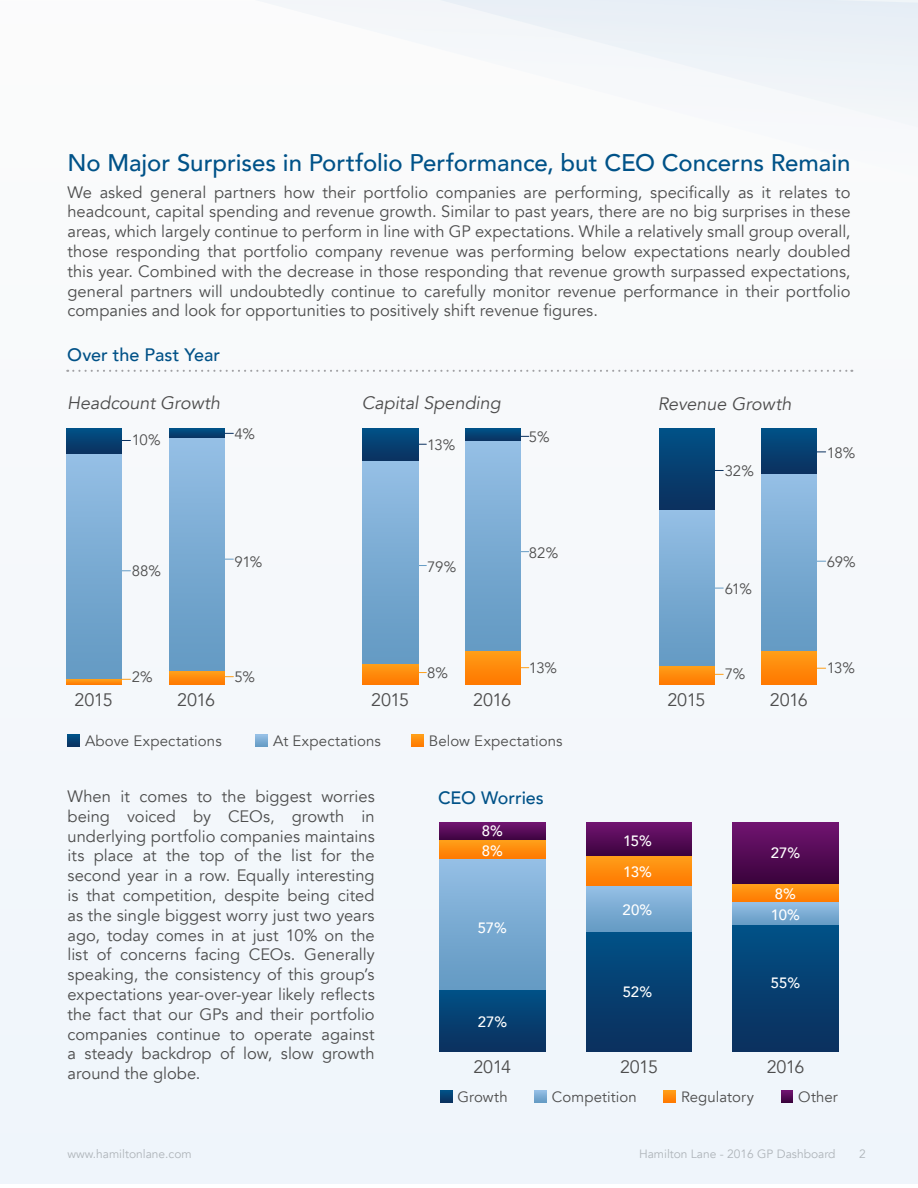
<style>
.page{position:relative;width:918px;height:1188px;background:#fff}
.page>*{position:absolute;margin:0;border:0;box-sizing:border-box;transform-origin:0 0}
.Page_Title{font:500 24px "Avenir";color:#005288}
.t1{font:italic 18px "Avenir";color:#4d4d4d}
.t2{font:18px "Avenir";letter-spacing:-.035em;color:#4d4d4d}
.t3{font:500 18px "Avenir";letter-spacing:.005em;color:#005187}
.t4{font:500 18px "Avenir";letter-spacing:-.005em;color:#005288}
.Paragraph_Style_1{font:16.5px/19.8px "Avenir";color:#4d4d4d;text-align:justify}
.t5{font:15px "Avenir";letter-spacing:.005em;color:#4d4d4d}
.t6{font:500 15px/20.7px "Avenir";letter-spacing:-.005em;color:#fff}
.t7{font:12px "Avenir";color:#b3b3b3}
</style>
<div class="page">
<div style="left:0;top:0;width:918px;height:1184px;background:#f5f8fb"></div>
<svg style="left:440px;top:1090px;width:12px;height:12px"></svg>
<svg style="left:535px;top:1090px;width:12px;height:12px"></svg>
<svg style="left:781px;top:1090px;width:12px;height:12px"></svg>
<svg style="left:664px;top:1090px;width:12px;height:12px"></svg>
<div style="left:733px;top:823px;width:105px;height:62px;background:linear-gradient(to bottom,#701470,#39023b)"></div>
<svg style="left:733px;top:885px;width:105px;height:18px;background:#f98d17"></svg>
<svg style="left:733px;top:903px;width:105px;height:23px;background:#76a8d0"></svg>
<div style="left:733px;top:926px;width:105px;height:126px;background:linear-gradient(to bottom,#015086,#0c2f5d)"></div>
<div style="left:586px;top:823px;width:106px;height:34px;background:linear-gradient(to bottom,#701470,#3b033d)"></div>
<div style="left:586px;top:857px;width:106px;height:30px;background:linear-gradient(to bottom,#ff9d18,#ff7900)"></div>
<div style="left:586px;top:887px;width:106px;height:46px;background:linear-gradient(to bottom,#93bee4,#639ac3)"></div>
<div style="left:586px;top:933px;width:106px;height:119px;background:linear-gradient(to bottom,#015086,#0c2f5c)"></div>
<svg style="left:440px;top:823px;width:105px;height:18px;background:#5f1454"></svg>
<svg style="left:440px;top:841px;width:105px;height:18px;background:#ff8a0b"></svg>
<div style="left:440px;top:859px;width:105px;height:131px;background:linear-gradient(to bottom,#94bee4,#6298c2)"></div>
<div style="left:440px;top:990px;width:105px;height:62px;background:linear-gradient(to bottom,#015086,#0b305d)"></div>
<svg style="left:67px;top:370px;width:785px;height:2px"></svg>
<svg style="left:68px;top:735px;width:11px;height:12px"></svg>
<svg style="left:256px;top:735px;width:12px;height:12px"></svg>
<svg style="left:411px;top:735px;width:12px;height:12px"></svg>
<svg style="left:67px;top:429px;width:55px;height:25px"></svg>
<div style="left:67px;top:454px;width:55px;height:225px;background:linear-gradient(to bottom,#94bee4,#6298c2)"></div>
<div style="left:67px;top:679px;width:55px;height:6px;background:#ff8d0d"></div>
<svg style="left:169px;top:429px;width:55px;height:10px"></svg>
<div style="left:169px;top:439px;width:55px;height:233px;background:linear-gradient(to bottom,#93bee4,#6298c2)"></div>
<svg style="left:169px;top:672px;width:55px;height:13px"></svg>
<div style="left:659px;top:429px;width:55px;height:82px;background:linear-gradient(to bottom,#015086,#0c2f5d)"></div>
<div style="left:659px;top:511px;width:55px;height:156px;background:linear-gradient(to bottom,#93bee4,#6299c2)"></div>
<svg style="left:659px;top:667px;width:55px;height:18px"></svg>
<div style="left:762px;top:429px;width:55px;height:46px;background:linear-gradient(to bottom,#015085,#0b305e)"></div>
<div style="left:762px;top:475px;width:55px;height:176px;background:linear-gradient(to bottom,#93bee4,#6299c2)"></div>
<div style="left:762px;top:651px;width:55px;height:34px;background:linear-gradient(to bottom,#ff9d18,#ff7800)"></div>
<svg style="left:363px;top:429px;width:55px;height:33px;background:#0a4475"></svg>
<div style="left:363px;top:462px;width:55px;height:202px;background:linear-gradient(to bottom,#93bee4,#6299c2)"></div>
<svg style="left:363px;top:664px;width:55px;height:21px"></svg>
<svg style="left:465px;top:429px;width:56px;height:12px"></svg>
<div style="left:465px;top:441px;width:56px;height:210px;background:linear-gradient(to bottom,#94bee4,#6299c2)"></div>
<div style="left:465px;top:651px;width:56px;height:34px;background:linear-gradient(to bottom,#ff9d18,#ff7800)"></div>
<p class="Page_Title" style="left:68px;top:142px;width:784px">No Major Surprises in Portfolio Performance, but CEO Concerns Remain</p>
<p class="Paragraph_Style_1" style="left:68px;top:182px;width:785px">We asked general partners how their portfolio companies are performing, specifically as it relates to headcount, capital spending and revenue growth. Similar to past years, there are no big surprises in these areas, which largely continue to perform in line with GP expectations. While a relatively small group overall, those responding that portfolio company revenue was performing below expectations nearly doubled this year. Combined with the decrease in those responding that revenue growth surpassed expectations, general partners will undoubtedly continue to carefully monitor revenue performance in their portfolio companies and look for opportunities to positively shift revenue figures.</p>
<p class="t3" style="left:67px;top:339px;width:154px">Over the Past Year</p>
<p class="t1" style="left:67px;top:392px;width:154px">Headcount Growth</p>
<p class="t1" style="left:362px;top:392px;width:141px">Capital Spending</p>
<p class="t5" style="left:132px;top:431px;width:30px">10%</p>
<p class="t5" style="left:235px;top:425px;width:22px">4%</p>
<p class="t5" style="left:427px;top:436px;width:30px">13%</p>
<p class="t5" style="left:529px;top:428px;width:22px">5%</p>
<p class="t5" style="left:132px;top:562px;width:31px">88%</p>
<p class="t5" style="left:235px;top:553px;width:29px">91%</p>
<p class="t5" style="left:427px;top:558px;width:31px">79%</p>
<p class="t5" style="left:529px;top:544px;width:31px">82%</p>
<p class="t5" style="left:132px;top:668px;width:22px">2%</p>
<p class="t5" style="left:235px;top:668px;width:22px">5%</p>
<p class="t5" style="left:427px;top:664px;width:22px">8%</p>
<p class="t5" style="left:529px;top:659px;width:30px">13%</p>
<p class="t2" style="left:75px;top:689px;width:40px">2015</p>
<p class="t2" style="left:177px;top:689px;width:40px">2016</p>
<p class="t2" style="left:371px;top:689px;width:40px">2015</p>
<p class="t2" style="left:473px;top:689px;width:40px">2016</p>
<p class="t5" style="left:85px;top:731px;width:138px">Above Expectations</p>
<p class="t5" style="left:273px;top:731px;width:109px">At Expectations</p>
<p class="t5" style="left:429px;top:731px;width:135px">Below Expectations</p>
<p class="t1" style="left:658px;top:393px;width:135px">Revenue Growth</p>
<p class="t5" style="left:725px;top:462px;width:31px">32%</p>
<p class="t5" style="left:827px;top:444px;width:30px">18%</p>
<p class="t5" style="left:725px;top:580px;width:28px">61%</p>
<p class="t5" style="left:827px;top:553px;width:30px">69%</p>
<p class="t5" style="left:725px;top:665px;width:22px">7%</p>
<p class="t2" style="left:667px;top:689px;width:40px">2015</p>
<p class="t2" style="left:770px;top:689px;width:40px">2016</p>
<p class="t5" style="left:827px;top:659px;width:30px">13%</p>
<p class="Paragraph_Style_1" style="left:68px;top:787px;width:309px">When it comes to the biggest worries being voiced by CEOs, growth in underlying portfolio companies maintains its place at the top of the list for the second year in a row. Equally interesting is that competition, despite being cited as the single biggest worry just two years ago, today comes in at just 10% on the list of concerns facing CEOs. Generally speaking, the consistency of this group’s expectations year-over-year likely reflects the fact that our GPs and their portfolio companies continue to operate against a steady backdrop of low, slow growth around the globe.</p>
<p class="t4" style="left:438px;top:782px;width:107px">CEO Worries</p>
<p class="t5" style="left:457px;top:1088px;width:52px">Growth</p>
<p class="t5" style="left:552px;top:1088px;width:86px">Competition</p>
<p class="t5" style="left:681px;top:1088px;width:75px">Regulatory</p>
<p class="t5" style="left:798px;top:1088px;width:41px">Other</p>
<p class="t6" style="left:482px;top:820px;width:23px">8%</p>
<p class="t6" style="left:623px;top:830px;width:30px">15%</p>
<p class="t6" style="left:482px;top:839px;width:23px">8%</p>
<p class="t6" style="left:771px;top:842px;width:31px">27%</p>
<p class="t6" style="left:623px;top:861px;width:30px">13%</p>
<p class="t6" style="left:623px;top:898px;width:31px">20%</p>
<p class="t6" style="left:771px;top:883px;width:31px">8%<br>10%</p>
<p class="t6" style="left:478px;top:916px;width:31px">57%</p>
<p class="t6" style="left:771px;top:972px;width:31px">55%</p>
<p class="t6" style="left:623px;top:980px;width:31px">52%</p>
<p class="t6" style="left:478px;top:1010px;width:31px">27%</p>
<p class="t2" style="left:474px;top:1056px;width:39px">2014</p>
<p class="t2" style="left:620px;top:1056px;width:39px">2015</p>
<p class="t2" style="left:767px;top:1056px;width:39px">2016</p>
<p class="t7" style="left:68px;top:1147px;width:126px">www.hamiltonlane.com</p>
<p class="t7" style="left:639px;top:1147px;width:198px">Hamilton Lane - 2016 GP Dashboard</p>
<p class="t7" style="left:859px;top:1147px;width:8px">2</p>
</div>
